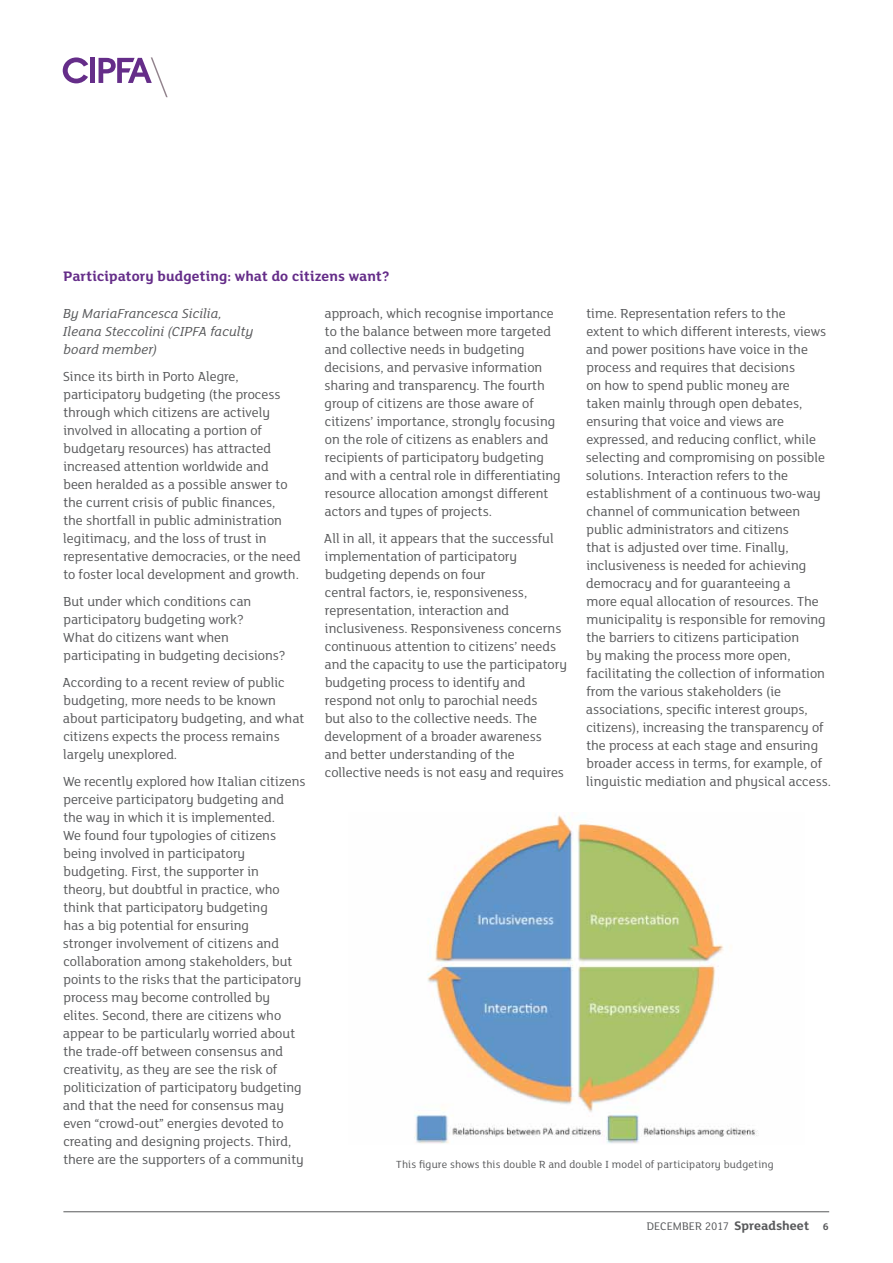
<style>
.page{position:relative;width:893px;height:1263px;background:#fff}
.page>*{position:absolute;margin:0;border:0;box-sizing:border-box;transform-origin:0 0}
.t1{font:700 15px "FS Lola";letter-spacing:.005em;color:#652d89}
.t2{font:14.25px/18px "FS Lola";color:#58595b}
.t3{font:italic 14.25px/18px "FS Lola";letter-spacing:.01em;color:#58595b}
.t4{font:12px "FS Lola";color:#58595b}
.t5{font:11.25px "FS Lola";letter-spacing:.015em;color:#58595b}
.s1{font-weight:700;font-size:13.5px}
.s2{font-weight:700;font-size:10.5px}
</style>
<div class="page">
<hr style="left:63px;top:1211px;width:766px;height:1px;background:#58595b">
<div style="left:90px;top:58px;width:5px;height:25px;background:#652d89"></div>
<svg style="left:99px;top:57px;width:69px;height:40px"></svg>
<svg style="left:63px;top:57px;width:25px;height:26px"></svg>
<img style="left:414px;top:815px;width:344px;height:329px">
<p class="t1" style="left:64px;top:265px;width:327px">Participatory budgeting: what do citizens want?</p>
<p class="t3" style="left:63px;top:304px;width:192px">By MariaFrancesca Sicilia,<br>Ileana Steccolini (CIPFA faculty board member)</p>
<p class="t2" style="left:63px;top:367px;width:240px">Since its birth in Porto Alegre, participatory budgeting (the process through which citizens are actively involved in allocating a portion of budgetary resources) has attracted increased attention worldwide and<br>been heralded as a possible answer to the current crisis of public finances,<br>the shortfall in public administration legitimacy, and the loss of trust in representative democracies, or the need to foster local development and growth.</p>
<p class="t2" style="left:63px;top:592px;width:224px">But under which conditions can participatory budgeting work?<br>What do citizens want when participating in budgeting decisions?</p>
<p class="t2" style="left:62px;top:673px;width:243px">According to a recent review of public budgeting, more needs to be known about participatory budgeting, and what citizens expects the process remains largely unexplored.</p>
<p class="t2" style="left:63px;top:772px;width:244px">We recently explored how Italian citizens perceive participatory budgeting and the way in which it is implemented.<br>We found four typologies of citizens being involved in participatory budgeting. First, the supporter in<br>theory, but doubtful in practice, who think that participatory budgeting<br>has a big potential for ensuring<br>stronger involvement of citizens and collaboration among stakeholders, but points to the risks that the participatory process may become controlled by elites. Second, there are citizens who appear to be particularly worried about the trade-off between consensus and creativity, as they are see the risk of politicization of participatory budgeting and that the need for consensus may even “crowd-out” energies devoted to creating and designing projects. Third, there are the supporters of a community</p>
<p class="t2" style="left:324px;top:304px;width:238px">approach, which recognise importance to the balance between more targeted and collective needs in budgeting decisions, and pervasive information sharing and transparency. The fourth group of citizens are those aware of citizens’ importance, strongly focusing on the role of citizens as enablers and recipients of participatory budgeting and with a central role in differentiating resource allocation amongst different actors and types of projects.</p>
<p class="t2" style="left:324px;top:529px;width:245px">All in all, it appears that the successful implementation of participatory budgeting depends on four<br>central factors, ie, responsiveness, representation, interaction and inclusiveness. Responsiveness concerns continuous attention to citizens’ needs and the capacity to use the participatory budgeting process to identify and respond not only to parochial needs<br>but also to the collective needs. The development of a broader awareness and better understanding of the collective needs is not easy and requires</p>
<p class="t2" style="left:586px;top:304px;width:247px">time. Representation refers to the<br>extent to which different interests, views and power positions have voice in the process and requires that decisions<br>on how to spend public money are<br>taken mainly through open debates, ensuring that voice and views are expressed, and reducing conflict, while selecting and compromising on possible solutions. Interaction refers to the establishment of a continuous two-way channel of communication between public administrators and citizens<br>that is adjusted over time. Finally, inclusiveness is needed for achieving democracy and for guaranteeing a<br>more equal allocation of resources. The municipality is responsible for removing the barriers to citizens participation<br>by making the process more open, facilitating the collection of information from the various stakeholders (ie associations, specific interest groups, citizens), increasing the transparency of the process at each stage and ensuring broader access in terms, for example, of linguistic mediation and physical access.</p>
<p class="t5" style="left:396px;top:1157px;width:379px">This figure shows this double R and double I model of participatory budgeting</p>
<p class="t4" style="left:647px;top:1218px;width:183px">DECEMBER 2017 <span class="s1">Spreadsheet</span> <span class="s2">6</span></p>
</div>
